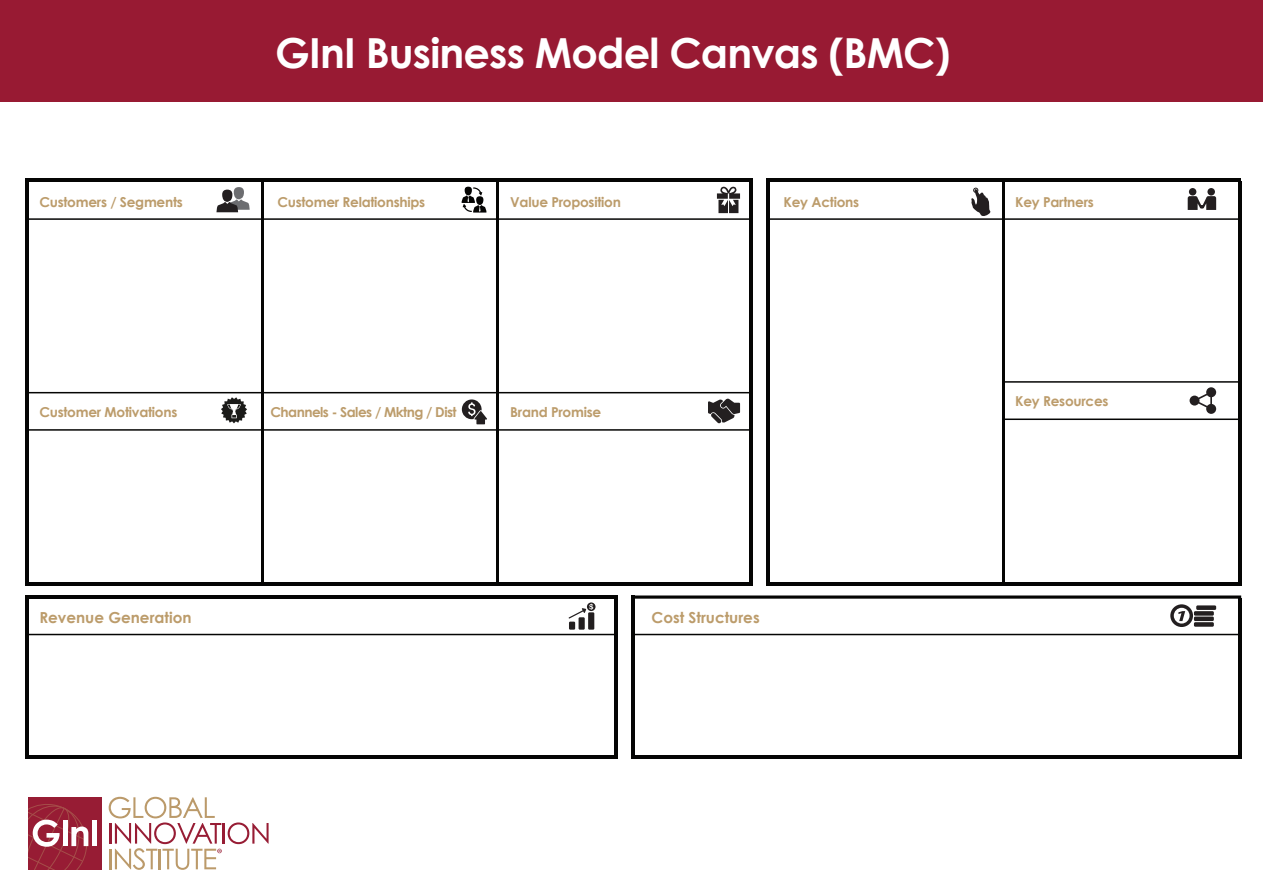
<style>
.page{position:relative;width:1263px;height:893px;background:#fff}
.page>*{position:absolute;margin:0;border:0;box-sizing:border-box;transform-origin:0 0}
.t1{font:700 41.4px "Century Gothic";letter-spacing:-.02em;color:#fff}
.t2{font:700 15.15px "Century Gothic";color:#bc9c6b}
.t3{font:700 13.65px "Century Gothic";letter-spacing:-.02em;color:#bc9c6b}
.t4{font:700 13.65px "Century Gothic";letter-spacing:-.04em;color:#bc9c6b}
</style>
<div class="page">
<div style="left:0;top:0;width:1263px;height:102px;background:#981a33"></div>
<hr style="left:28px;top:179px;width:725px;height:3px;background:#050504">
<hr style="left:28px;top:583px;width:725px;height:3px;background:#050504">
<hr style="left:25px;top:179px;width:3px;height:407px;background:#050504">
<hr style="left:28px;top:595px;width:590px;height:4px;background:#050504">
<hr style="left:1238px;top:182px;width:3px;height:404px;background:#050504">
<hr style="left:28px;top:755px;width:590px;height:4px;background:#050504">
<hr style="left:25px;top:595px;width:3px;height:164px;background:#050504">
<hr style="left:1238px;top:599px;width:3px;height:160px;background:#050504">
<hr style="left:766px;top:179px;width:3px;height:407px;background:#050504">
<hr style="left:261px;top:182px;width:2px;height:401px;background:#050504">
<hr style="left:497px;top:182px;width:2px;height:401px;background:#050504">
<hr style="left:749px;top:182px;width:4px;height:404px;background:#050504">
<hr style="left:1002px;top:182px;width:2px;height:401px;background:#050504">
<hr style="left:631px;top:595px;width:4px;height:164px;background:#050504">
<hr style="left:615px;top:599px;width:3px;height:160px;background:#050504">
<hr style="left:769px;top:179px;width:472px;height:3px;background:#050504">
<hr style="left:768px;top:218px;width:470px;height:2px;background:#050504">
<hr style="left:1004px;top:418px;width:234px;height:2px;background:#050504">
<hr style="left:1004px;top:381px;width:234px;height:2px;background:#050504">
<hr style="left:769px;top:583px;width:472px;height:3px;background:#050504">
<svg style="left:635px;top:595px;width:606px;height:4px;background:#383838"></svg>
<hr style="left:635px;top:755px;width:606px;height:4px;background:#050504">
<hr style="left:28px;top:218px;width:723px;height:2px;background:#050504">
<hr style="left:28px;top:392px;width:723px;height:1px;background:#050504">
<hr style="left:28px;top:429px;width:723px;height:2px;background:#050504">
<hr style="left:28px;top:634px;width:588px;height:1px;background:#050504">
<svg style="left:461px;top:187px;width:26px;height:26px"></svg>
<div style="left:234px;top:187px;width:10px;height:13px;background:#6c6d70;border-radius:5px"></div>
<div style="left:222px;top:190px;width:10px;height:12px;background:#231f20;border-radius:5px"></div>
<svg style="left:216px;top:199px;width:34px;height:13px"></svg>
<svg style="left:717px;top:187px;width:23px;height:26px"></svg>
<svg style="left:708px;top:399px;width:32px;height:24px"></svg>
<svg style="left:221px;top:397px;width:26px;height:26px"></svg>
<svg style="left:462px;top:399px;width:25px;height:25px"></svg>
<svg style="left:971px;top:188px;width:19px;height:28px"></svg>
<div style="left:1207px;top:188px;width:8px;height:8px;background:#231f20;border-radius:50%"></div>
<svg style="left:1188px;top:196px;width:28px;height:14px"></svg>
<div style="left:1189px;top:188px;width:7px;height:8px;background:#231f20;border-radius:50%"></div>
<svg style="left:1189px;top:387px;width:27px;height:27px"></svg>
<hr style="left:633px;top:634px;width:608px;height:1px;background:#050504">
<div style="left:569px;top:622px;width:6px;height:8px;background:#231f20"></div>
<div style="left:578px;top:617px;width:7px;height:13px;background:#231f20"></div>
<div style="left:588px;top:612px;width:6px;height:18px;background:#231f20"></div>
<svg style="left:569px;top:602px;width:26px;height:16px"></svg>
<div style="left:1196px;top:605px;width:20px;height:5px;background:#231f20"></div>
<div style="left:1194px;top:611px;width:20px;height:5px;background:#231f20"></div>
<div style="left:1194px;top:616px;width:20px;height:5px;background:#231f20"></div>
<div style="left:1194px;top:622px;width:20px;height:5px;background:#231f20"></div>
<svg style="left:1170px;top:604px;width:23px;height:23px"></svg>
<hr style="left:223px;top:823px;width:2px;height:21px;background:#971c34">
<svg style="left:228px;top:822px;width:41px;height:22px"></svg>
<div style="left:28px;top:797px;width:74px;height:72px;background:#971c34"></div>
<svg style="left:28px;top:804px;width:61px;height:65px"></svg>
<div style="left:92px;top:820px;width:5px;height:26px;background:#fff"></div>
<svg style="left:109px;top:797px;width:113px;height:73px"></svg>
<h1 class="t1" style="left:275px;top:27px;width:677px">GInI Business Model Canvas (BMC)</h1>
<p class="t3" style="left:39px;top:194px;width:145px">Customers / Segments</p>
<p class="t3" style="left:277px;top:193px;width:149px">Customer Relationships</p>
<p class="t3" style="left:510px;top:194px;width:112px">Value Proposition</p>
<p class="t3" style="left:784px;top:194px;width:77px">Key Actions</p>
<p class="t3" style="left:1015px;top:194px;width:80px">Key Partners</p>
<p class="t3" style="left:39px;top:403px;width:140px">Customer Motivations</p>
<p class="t4" style="left:270px;top:403px;width:188px">Channels - Sales / Mktng / Dist</p>
<p class="t3" style="left:510px;top:403px;width:92px">Brand Promise</p>
<p class="t3" style="left:1015px;top:393px;width:95px">Key Resources</p>
<p class="t2" style="left:39px;top:608px;width:154px">Revenue Generation</p>
<p class="t2" style="left:651px;top:608px;width:110px">Cost Structures</p>
</div>
